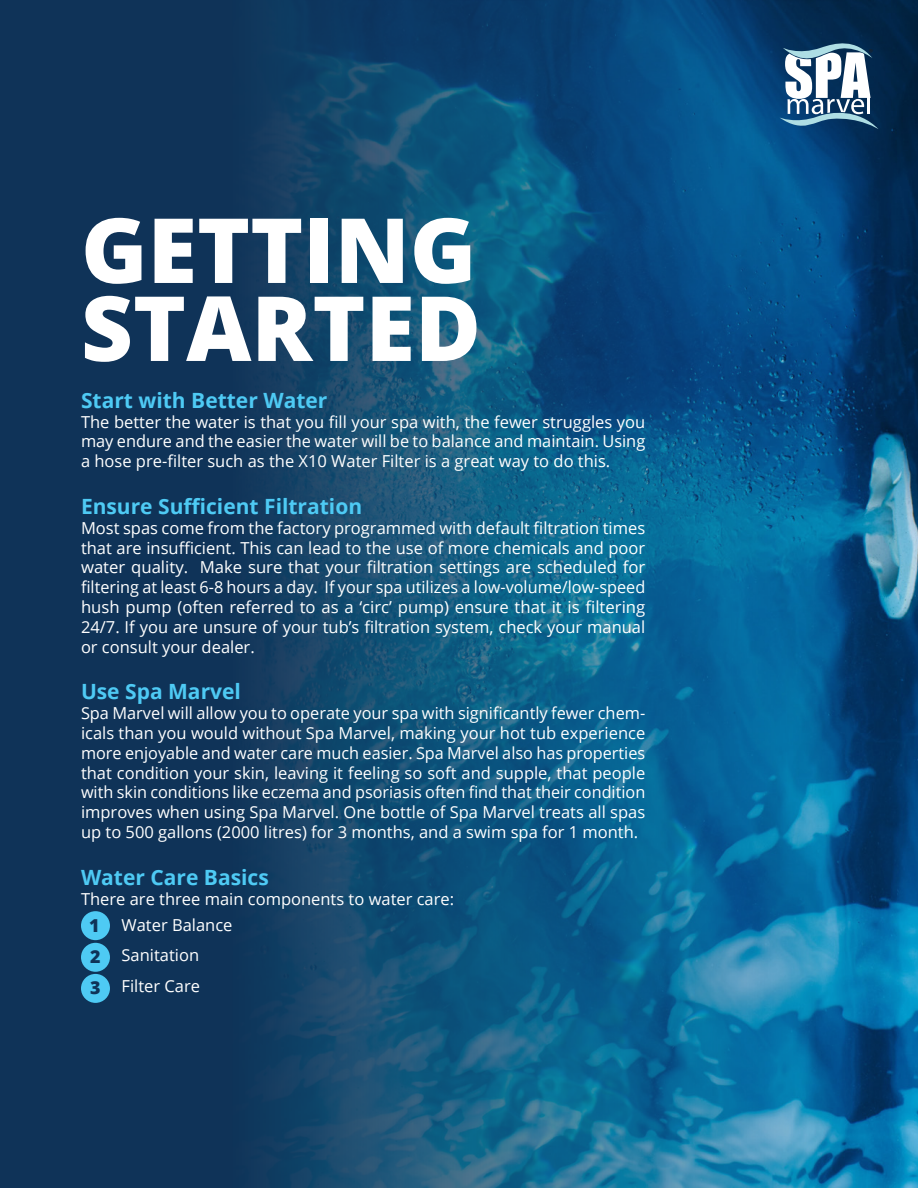
<style>
.page{position:relative;width:918px;height:1188px;background:#0f3358}
.page>*{position:absolute;margin:0;border:0;box-sizing:border-box;transform-origin:0 0}
.t1{font:800 90px/78px "Open Sans";color:#fff}
.t2{font:700 21px "Open Sans";color:#4ecaf4}
.t3{font:800 17.85px "Open Sans";color:#0f3358}
.t4{font:16.5px/19.8px "Open Sans";color:#fff;text-align:justify}
</style>
<div class="page">
<div style="left:81px;top:911px;width:29px;height:29px;background:#4ecaf4;border-radius:50%"></div>
<div style="left:81px;top:943px;width:29px;height:29px;background:#4ecaf4;border-radius:50%"></div>
<div style="left:81px;top:974px;width:29px;height:29px;background:#4ecaf4;border-radius:50%"></div>
<img style="left:263px;top:0;width:655px;height:1188px">
<svg style="left:779px;top:38px;width:100px;height:96px"></svg>
<p class="t1" style="left:81px;top:207px;width:402px">GETTING<br>STARTED</p>
<p class="t2" style="left:81px;top:385px;width:248px">Start with Better Water</p>
<p class="t4" style="left:81px;top:411px;width:566px">The better the water is that you fill your spa with, the fewer struggles you may endure and the easier the water will be to balance and maintain. Using a hose pre-filter such as the X10 Water Filter is a great way to do this.</p>
<p class="t2" style="left:81px;top:492px;width:283px">Ensure Sufficient Filtration</p>
<p class="t4" style="left:81px;top:517px;width:566px">Most spas come from the factory programmed with default filtration times that are insufficient. This can lead to the use of more chemicals and poor water quality. Make sure that your filtration settings are scheduled for filtering at least 6-8 hours a day. If your spa utilizes a low-volume/low-speed hush pump (often referred to as a ‘circ’ pump) ensure that it is filtering 24/7. If you are unsure of your tub’s filtration system, check your manual or consult your dealer.</p>
<p class="t2" style="left:81px;top:677px;width:161px">Use Spa Marvel</p>
<p class="t4" style="left:81px;top:703px;width:566px">Spa Marvel will allow you to operate your spa with significantly fewer chem&shy;icals than you would without Spa Marvel, making your hot tub experience more enjoyable and water care much easier. Spa Marvel also has properties that condition your skin, leaving it feeling so soft and supple, that people with skin conditions like eczema and psoriasis often find that their condition improves when using Spa Marvel. One bottle of Spa Marvel treats all spas up to 500 gallons (2000 litres) for 3 months, and a swim spa for 1 month.</p>
<p class="t2" style="left:81px;top:862px;width:189px">Water Care Basics</p>
<p class="t4" style="left:81px;top:888px;width:375px">There are three main components to water care:</p>
<p class="t4" style="left:122px;top:915px;width:113px">Water Balance</p>
<p class="t4" style="left:122px;top:945px;width:79px">Sanitation</p>
<p class="t4" style="left:122px;top:976px;width:80px">Filter Care</p>
<p class="t3" style="left:89px;top:912px;width:12px">1</p>
<p class="t3" style="left:90px;top:943px;width:12px">2</p>
<p class="t3" style="left:90px;top:974px;width:12px">3</p>
</div>
